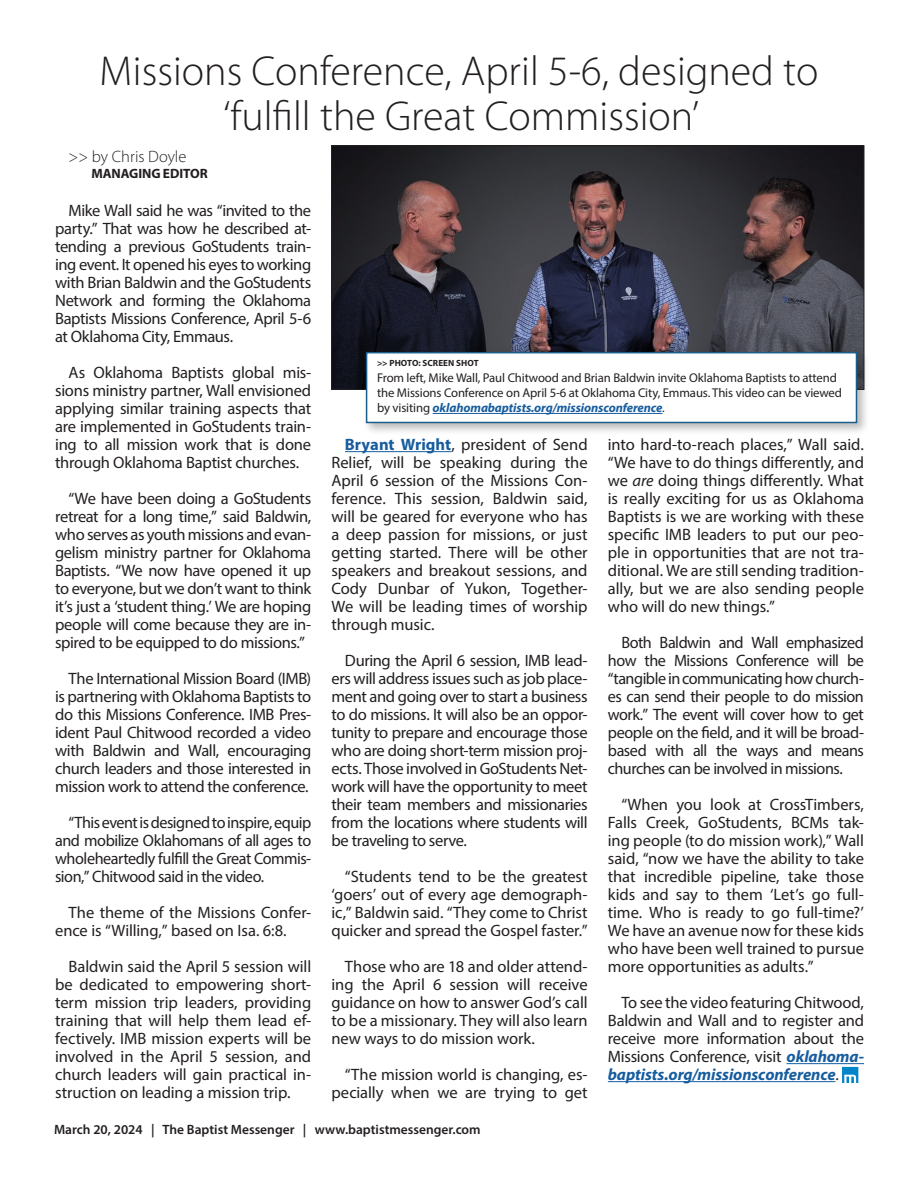
<style>
.page{position:relative;width:918px;height:1188px;background:#fff}
.page>*{position:absolute;margin:0;border:0;box-sizing:border-box;transform-origin:0 0}
.Headline{font:300 42px/45px "Myriad Pro";color:#231f20;text-align:center}
.Body_Copy{font:16.5px/18px "Myriad Pro";letter-spacing:-.01em;color:#231f20;text-align:justify}
.Body_Copy_Byline{font:300 16.5px "Myriad Pro";color:#231f20}
.t1{font:600 13.5px "Myriad Pro";color:#231f20}
.BodyCopy_BylineTitle{font:700 13.5px "Myriad Pro";letter-spacing:-.005em;color:#231f20}
.Cutline{font:12.75px/15.3px "Myriad Pro";letter-spacing:-.01em;color:#231f20}
.Cutline-2{font:700 9px "Myriad Pro";letter-spacing:.01em;color:#231f20}
.s1{font-weight:700;font-style:italic;color:#175d9e}
.s2{font-style:italic}
.s3{font-weight:700;color:#175d9e}
</style>
<div class="page">
<img style="left:333px;top:147px;width:529px;height:241px">
<div style="left:363px;top:349px;width:507px;height:87px;background:#231f20;opacity:.3"></div>
<div style="left:366px;top:352px;width:491px;height:71px;background:#fff;border:2px solid #1a5f8a"></div>
<hr style="left:433px;top:413px;width:230px;height:1px;background:#175d9e">
<hr style="left:345px;top:451px;width:106px;height:1px;background:#175d9e">
<hr style="left:787px;top:1063px;width:77px;height:1px;background:#175d9e">
<hr style="left:608px;top:1081px;width:227px;height:1px;background:#175d9e">
<svg style="left:842px;top:1067px;width:16px;height:16px"></svg>
<p class="Headline" style="left:100px;top:49px;width:720px">Missions Conference, April 5-6, designed to ‘fulfill the Great Commission’</p>
<p class="Body_Copy_Byline" style="left:69px;top:147px;width:119px">&gt;&gt; by Chris Doyle</p>
<p class="BodyCopy_BylineTitle" style="left:91px;top:165px;width:118px">MANAGING EDITOR</p>
<p class="Body_Copy" style="left:55px;top:201px;width:258px;text-indent:14px">Mike Wall said he was “invited to the party.” That was how he described at&shy;tending a previous GoStudents train&shy;ing event. It opened his eyes to working with Brian Baldwin and the GoStudents Network and forming the Oklahoma Baptists Missions Conference, April 5-6 at Oklahoma City, Emmaus.</p>
<p class="Body_Copy" style="left:55px;top:363px;width:258px;text-indent:14px">As Oklahoma Baptists global mis&shy;sions ministry partner, Wall envisioned applying similar training aspects that are implemented in GoStudents train&shy;ing to all mission work that is done through Oklahoma Baptist churches.</p>
<p class="Body_Copy" style="left:55px;top:489px;width:258px;text-indent:14px">“We have been doing a GoStudents retreat for a long time,” said Baldwin, who serves as youth missions and evan&shy;gelism ministry partner for Oklahoma Baptists. “We now have opened it up to everyone, but we don’t want to think it’s just a ‘student thing.’ We are hoping people will come because they are in&shy;spired to be equipped to do missions.”</p>
<p class="Body_Copy" style="left:55px;top:669px;width:258px;text-indent:14px">The International Mission Board (IMB) is partnering with Oklahoma Baptists to do this Missions Conference. IMB Pres&shy;ident Paul Chitwood recorded a video with Baldwin and Wall, encouraging church leaders and those interested in mission work to attend the conference.</p>
<p class="Body_Copy" style="left:55px;top:813px;width:258px;text-indent:14px">“This event is designed to inspire, equip and mobilize Oklahomans of all ages to wholeheartedly fulfill the Great Commis&shy;sion,” Chitwood said in the video.</p>
<p class="Body_Copy" style="left:55px;top:903px;width:258px;text-indent:14px">The theme of the Missions Confer&shy;ence is “Willing,” based on Isa. 6:8.</p>
<p class="Body_Copy" style="left:55px;top:957px;width:258px;text-indent:14px">Baldwin said the April 5 session will be dedicated to empowering short&shy;term mission trip leaders, providing training that will help them lead ef&shy;fectively. IMB mission experts will be involved in the April 5 session, and church leaders will gain practical in&shy;struction on leading a mission trip.</p>
<p class="Cutline-2" style="left:377px;top:357px;width:103px">&gt;&gt; PHOTO: SCREEN SHOT</p>
<p class="Cutline" style="left:377px;top:369px;width:467px">From left, Mike Wall, Paul Chitwood and Brian Baldwin invite Oklahoma Baptists to attend the Missions Conference on April 5-6 at Oklahoma City, Emmaus. This video can be viewed by visiting <span class="s1">oklahomabaptists.org/missionsconference</span><span class="s2">.</span></p>
<p class="Body_Copy" style="left:331px;top:435px;width:258px;text-indent:14px"><span class="s3">Bryant Wright</span>, president of Send Relief, will be speaking during the April 6 session of the Missions Con&shy;ference. This session, Baldwin said, will be geared for everyone who has a deep passion for missions, or just getting started. There will be other speakers and breakout sessions, and Cody Dunbar of Yukon, Together-We will be leading times of worship through music.</p>
<p class="Body_Copy" style="left:331px;top:651px;width:258px;text-indent:14px">During the April 6 session, IMB lead&shy;ers will address issues such as job place&shy;ment and going over to start a business to do missions. It will also be an oppor&shy;tunity to prepare and encourage those who are doing short-term mission proj&shy;ects. Those involved in GoStudents Net&shy;work will have the opportunity to meet their team members and missionaries from the locations where students will be traveling to serve.</p>
<p class="Body_Copy" style="left:331px;top:867px;width:258px;text-indent:14px">“Students tend to be the greatest ‘goers’ out of every age demograph&shy;ic,” Baldwin said. “They come to Christ quicker and spread the Gospel faster.”</p>
<p class="Body_Copy" style="left:331px;top:957px;width:258px;text-indent:14px">Those who are 18 and older attend&shy;ing the April 6 session will receive guidance on how to answer God’s call to be a missionary. They will also learn new ways to do mission work.</p>
<p class="Body_Copy" style="left:331px;top:1065px;width:258px;text-align:right">“The mission world is changing, es&shy;pecially when we are trying to get</p>
<p class="Body_Copy" style="left:608px;top:435px;width:258px">into hard-to-reach places,” Wall said. “We have to do things differently, and we <span class="s2">are</span> doing things differently. What is really exciting for us as Oklahoma Baptists is we are working with these specific IMB leaders to put our peo&shy;ple in opportunities that are not tra&shy;ditional. We are still sending tradition&shy;ally, but we are also sending people who will do new things.”</p>
<p class="Body_Copy" style="left:608px;top:633px;width:258px;text-indent:14px">Both Baldwin and Wall emphasized how the Missions Conference will be “tangible in communicating how church&shy;es can send their people to do mission work.” The event will cover how to get people on the field, and it will be broad&shy;based with all the ways and means churches can be involved in missions.</p>
<p class="Body_Copy" style="left:608px;top:795px;width:258px;text-indent:14px">“When you look at CrossTimbers, Falls Creek, GoStudents, BCMs tak&shy;ing people (to do mission work),” Wall said, “now we have the ability to take that incredible pipeline, take those kids and say to them ‘Let’s go full&shy;time. Who is ready to go full-time?’ We have an avenue now for these kids who have been well trained to pursue more opportunities as adults.”</p>
<p class="Body_Copy" style="left:608px;top:993px;width:258px;text-indent:14px">To see the video featuring Chitwood, Baldwin and Wall and to register and receive more information about the Missions Conference, visit <span class="s1">oklahoma&shy;baptists.org/missionsconference</span>.</p>
<p class="t1" style="left:54px;top:1121px;width:428px">March 20, 2024 | The Baptist Messenger | www.baptistmessenger.com</p>
</div>
